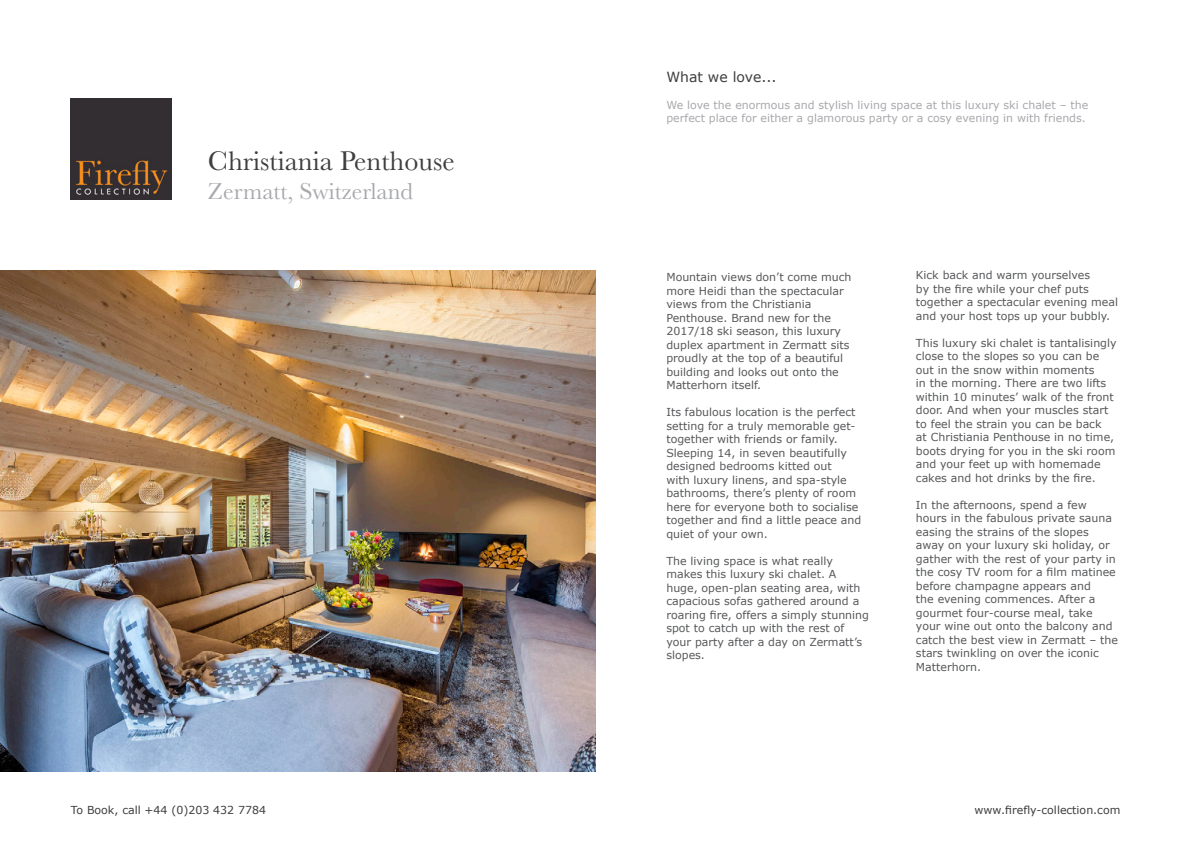
<style>
.page{position:relative;width:1191px;height:842px;background:#fff}
.page>*{position:absolute;margin:0;border:0;box-sizing:border-box;transform-origin:0 0}
.t1{font:28px "Baskerville";color:#3e3e3f}
.t2{font:24px "Baskerville";color:#a8a9ad}
.t3{font:14px "Verdana";color:#3e3e3f}
.t4{font:11px/13.5px "Verdana";color:#57585a}
.t5{font:11px/13.5px "Verdana";color:#a8a9ad}
.t6{font:11px "Verdana";color:#3e3e3f}
</style>
<div class="page">
<img style="left:71px;top:99px;width:101px;height:101px">
<img style="left:0;top:271px;width:595px;height:500px">
<p class="t1" style="left:208px;top:143px;width:248px">Christiania Penthouse</p>
<p class="t2" style="left:208px;top:176px;width:206px">Zermatt, Switzerland</p>
<p class="t6" style="left:71px;top:802px;width:197px">To Book, call +44 (0)203 432 7784</p>
<p class="t3" style="left:666px;top:68px;width:112px">What we love...</p>
<p class="t5" style="left:666px;top:98px;width:423px">We love the enormous and stylish living space at this luxury ski chalet – the perfect place for either a glamorous party or a cosy evening in with friends.</p>
<p class="t4" style="left:666px;top:270px;width:187px">Mountain views don’t come much more Heidi than the spectacular views from the Christiania<br>Penthouse. Brand new for the<br>2017/18 ski season, this luxury duplex apartment in Zermatt sits proudly at the top of a beautiful building and looks out onto the<br>Matterhorn itself.</p>
<p class="t4" style="left:666px;top:405px;width:196px">Its fabulous location is the perfect setting for a truly memorable get&shy;together with friends or family.<br>Sleeping 14, in seven beautifully designed bedrooms kitted out<br>with luxury linens, and spa-style bathrooms, there’s plenty of room here for everyone both to socialise together and find a little peace and quiet of your own.</p>
<p class="t4" style="left:666px;top:554px;width:204px">The living space is what really makes this luxury ski chalet. A huge, open-plan seating area, with capacious sofas gathered around a roaring fire, offers a simply stunning spot to catch up with the rest of your party after a day on Zermatt’s slopes.</p>
<p class="t4" style="left:916px;top:269px;width:204px">Kick back and warm yourselves<br>by the fire while your chef puts together a spectacular evening meal and your host tops up your bubbly.</p>
<p class="t4" style="left:916px;top:336px;width:202px">This luxury ski chalet is tantalisingly close to the slopes so you can be out in the snow within moments<br>in the morning. There are two lifts within 10 minutes’ walk of the front door. And when your muscles start to feel the strain you can be back<br>at Christiania Penthouse in no time, boots drying for you in the ski room and your feet up with homemade cakes and hot drinks by the fire.</p>
<p class="t4" style="left:916px;top:498px;width:204px">In the afternoons, spend a few hours in the fabulous private sauna easing the strains of the slopes away on your luxury ski holiday, or gather with the rest of your party in the cosy TV room for a film matinee before champagne appears and<br>the evening commences. After a gourmet four-course meal, take your wine out onto the balcony and catch the best view in Zermatt – the stars twinkling on over the iconic<br>Matterhorn.</p>
<p class="t6" style="left:974px;top:802px;width:147px">www.firefly-collection.com</p>
</div>
